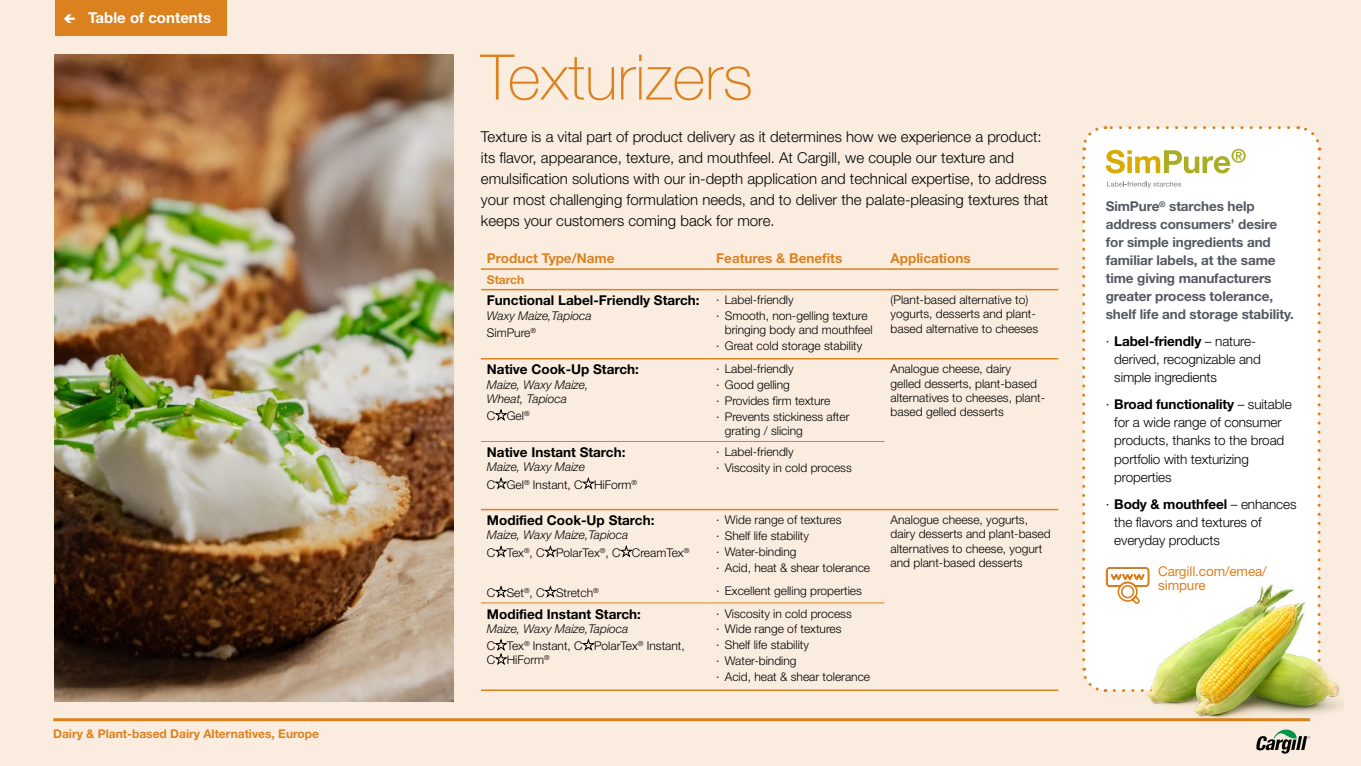
<style>
.page{position:relative;width:1361px;height:766px;background:#fff}
.page>*{position:absolute;margin:0;border:0;box-sizing:border-box;transform-origin:0 0}
.t1{font:100 63px "Helvetica Neue LT Std";color:#db821f}
.t2{font:300 15px/21px "Helvetica Neue LT Std";color:#000}
.t3{font:700 15px "Helvetica Neue LT Std";color:#fff}
.t4{font:300 13.5px/18px "Helvetica Neue LT Std";letter-spacing:-.01em;color:#000}
.t5{font:700 13.5px/18px "Helvetica Neue LT Std";letter-spacing:-.01em;color:#545861}
.t6{font:700 13.5px "Helvetica Neue LT Std";color:#000}
.t7{font:700 13.5px "Helvetica Neue LT Std";color:#db821f}
.t8{font:13.5px/13.5px "Helvetica Neue LT Std";letter-spacing:-.01em;color:#db821f}
.t9{font:300 12px/15.9px "Helvetica Neue LT Std";color:#000}
.t10{font:italic 300 12px/17.2px "Helvetica Neue LT Std";color:#000}
.t11{font:700 12px "Helvetica Neue LT Std";color:#db821f}
.s1{font-style:normal}
.s2{font-style:italic}
.s3{font-weight:700}
</style>
<div class="page">
<div style="left:0;top:0;width:1361px;height:765px;background:#faeddf"></div>
<hr style="left:53px;top:718px;width:1257px;height:3px;background:#db821f">
<svg style="left:1256px;top:729px;width:54px;height:24px"></svg>
<div style="left:55px;top:0;width:172px;height:36px;background:#db821f"></div>
<hr style="left:481px;top:268px;width:229px;height:2px;background:#db821f">
<hr style="left:710px;top:268px;width:174px;height:2px;background:#db821f">
<hr style="left:884px;top:268px;width:174px;height:2px;background:#db821f">
<hr style="left:481px;top:289px;width:229px;height:1px;background:#db821f">
<hr style="left:710px;top:289px;width:174px;height:1px;background:#db821f">
<hr style="left:884px;top:289px;width:174px;height:1px;background:#db821f">
<hr style="left:481px;top:508px;width:229px;height:2px;background:#db821f">
<hr style="left:710px;top:508px;width:174px;height:2px;background:#db821f">
<hr style="left:884px;top:508px;width:174px;height:2px;background:#db821f">
<hr style="left:481px;top:441px;width:229px;height:1px;background:#db821f">
<hr style="left:710px;top:441px;width:174px;height:1px;background:#db821f">
<hr style="left:481px;top:358px;width:229px;height:1px;background:#db821f">
<hr style="left:710px;top:358px;width:174px;height:1px;background:#db821f">
<hr style="left:884px;top:358px;width:174px;height:1px;background:#db821f">
<hr style="left:481px;top:689px;width:229px;height:1px;background:#db821f">
<hr style="left:710px;top:689px;width:174px;height:1px;background:#db821f">
<hr style="left:884px;top:689px;width:174px;height:1px;background:#db821f">
<hr style="left:481px;top:602px;width:229px;height:1px;background:#db821f">
<hr style="left:710px;top:602px;width:174px;height:1px;background:#db821f">
<svg style="left:495px;top:408px;width:12px;height:12px"></svg>
<svg style="left:495px;top:477px;width:12px;height:12px"></svg>
<svg style="left:582px;top:477px;width:12px;height:12px"></svg>
<svg style="left:495px;top:545px;width:12px;height:12px"></svg>
<svg style="left:544px;top:545px;width:12px;height:12px"></svg>
<svg style="left:620px;top:545px;width:12px;height:12px"></svg>
<svg style="left:495px;top:585px;width:12px;height:12px"></svg>
<svg style="left:544px;top:585px;width:12px;height:12px"></svg>
<svg style="left:582px;top:638px;width:12px;height:12px"></svg>
<svg style="left:495px;top:638px;width:12px;height:26px"></svg>
<img style="left:55px;top:55px;width:399px;height:646px">
<div style="left:1082px;top:126px;width:240px;height:566px;background:#fff"></div>
<img style="left:1140px;top:718px;width:170px;height:4px">
<img style="left:1140px;top:568px;width:203px;height:150px">
<p class="t3" style="left:88px;top:9px;width:125px">Table of contents</p>
<p class="t11" style="left:53px;top:726px;width:267px">Dairy &amp; Plant-based Dairy Alternatives, Europe</p>
<h1 class="t1" style="left:481px;top:41px;width:274px">Texturizers</h1>
<p class="t2" style="left:481px;top:125px;width:569px">Texture is a vital part of product delivery as it determines how we experience a product: its flavor, appearance, texture, and mouthfeel. At Cargill, we couple our texture and emulsification solutions with our in-depth application and technical expertise, to address your most challenging formulation needs, and to deliver the palate-pleasing textures that keeps your customers coming back for more.</p>
<p class="t7" style="left:487px;top:250px;width:129px">Product Type/Name</p>
<p class="t7" style="left:716px;top:250px;width:128px">Features &amp; Benefits</p>
<p class="t7" style="left:890px;top:250px;width:81px">Applications</p>
<p class="t11" style="left:487px;top:272px;width:39px">Starch</p>
<p class="t6" style="left:487px;top:292px;width:214px">Functional Label-Friendly Starch:</p>
<p class="t10" style="left:487px;top:306px;width:106px">Waxy Maize,Tapioca<br><span class="s1">SimPure</span><sup>®</sup></p>
<p class="t9" style="left:890px;top:292px;width:149px;line-height:14.2px">(Plant-based alternative to) yogurts, desserts and plant&shy;based alternative to cheeses</p>
<p class="t9" style="left:716px;top:292px;width:153px">∙ Label-friendly<br>∙ Smooth, non-gelling texture</p>
<p class="t9" style="left:716px;top:322px;width:158px;text-indent:9px">bringing body and mouthfeel ∙ Great cold storage stability</p>
<p class="t6" style="left:487px;top:361px;width:154px">Native Cook-Up Starch:</p>
<p class="t10" style="left:487px;top:377px;width:103px;line-height:14.2px">Maize, Waxy Maize,<br>Wheat, Tapioca</p>
<p class="t9" style="left:487px;top:407px;width:44px">C Gel<sup>®</sup></p>
<p class="t6" style="left:487px;top:444px;width:140px">Native Instant Starch:</p>
<p class="t9" style="left:487px;top:458px;width:152px;line-height:17.2px"><span class="s2">Maize, Waxy Maize<br></span>C Gel<sup>®</sup> Instant, C HiForm<sup>®</sup></p>
<p class="t6" style="left:487px;top:512px;width:169px">Modified Cook-Up Starch:</p>
<p class="t9" style="left:487px;top:526px;width:204px;line-height:17.2px"><span class="s2">Maize, Waxy Maize,Tapioca<br></span>C Tex<sup>®</sup>, C PolarTex<sup>®</sup>, C CreamTex<sup>®</sup></p>
<p class="t9" style="left:716px;top:361px;width:135px">∙ Label-friendly<br>∙ Good gelling<br>∙ Provides firm texture<br>∙ Prevents stickiness after</p>
<p class="t9" style="left:725px;top:423px;width:80px">grating / slicing</p>
<p class="t9" style="left:716px;top:443px;width:137px">∙ Label-friendly<br>∙ Viscosity in cold process</p>
<p class="t9" style="left:890px;top:361px;width:156px;line-height:14.2px">Analogue cheese, dairy<br>gelled desserts, plant-based alternatives to cheeses, plant&shy;based gelled desserts</p>
<p class="t9" style="left:716px;top:511px;width:155px">∙ Wide range of textures<br>∙ Shelf life stability<br>∙ Water-binding<br>∙ Acid, heat &amp; shear tolerance</p>
<p class="t9" style="left:890px;top:512px;width:162px;line-height:14.2px">Analogue cheese, yogurts, dairy desserts and plant-based alternatives to cheese, yogurt and plant-based desserts</p>
<p class="t9" style="left:487px;top:584px;width:113px">C Set<sup>®</sup>, C Stretch<sup>®</sup></p>
<p class="t9" style="left:716px;top:582px;width:147px">∙ Excellent gelling properties</p>
<p class="t6" style="left:487px;top:605px;width:155px">Modified Instant Starch:</p>
<p class="t9" style="left:487px;top:619px;width:199px;line-height:17.2px"><span class="s2">Maize, Waxy Maize,Tapioca<br></span>C Tex<sup>®</sup> Instant, C PolarTex<sup>®</sup> Instant,</p>
<p class="t9" style="left:487px;top:651px;width:64px">C HiForm<sup>®</sup></p>
<p class="t9" style="left:716px;top:605px;width:155px">∙ Viscosity in cold process<br>∙ Wide range of textures<br>∙ Shelf life stability<br>∙ Water-binding<br>∙ Acid, heat &amp; shear tolerance</p>
<p class="t5" style="left:1106px;top:197px;width:190px">SimPure<sup>®</sup> starches help address consumers’ desire for simple ingredients and familiar labels, at the same time giving manufacturers greater process tolerance, shelf life and storage stability.</p>
<p class="t4" style="left:1114px;top:332px;width:148px;text-indent:-9px">∙ <span class="s3">Label-friendly</span> – nature&shy;derived, recognizable and simple ingredients</p>
<p class="t4" style="left:1114px;top:395px;width:179px;text-indent:-9px">∙ <span class="s3">Broad functionality</span> – suitable for a wide range of consumer products, thanks to the broad portfolio with texturizing properties</p>
<p class="t4" style="left:1114px;top:494px;width:184px;text-indent:-9px">∙ <span class="s3">Body &amp; mouthfeel</span> – enhances the flavors and textures of everyday products</p>
<p class="t8" style="left:1158px;top:564px;width:110px">Cargill.com/emea/ simpure</p>
</div>
